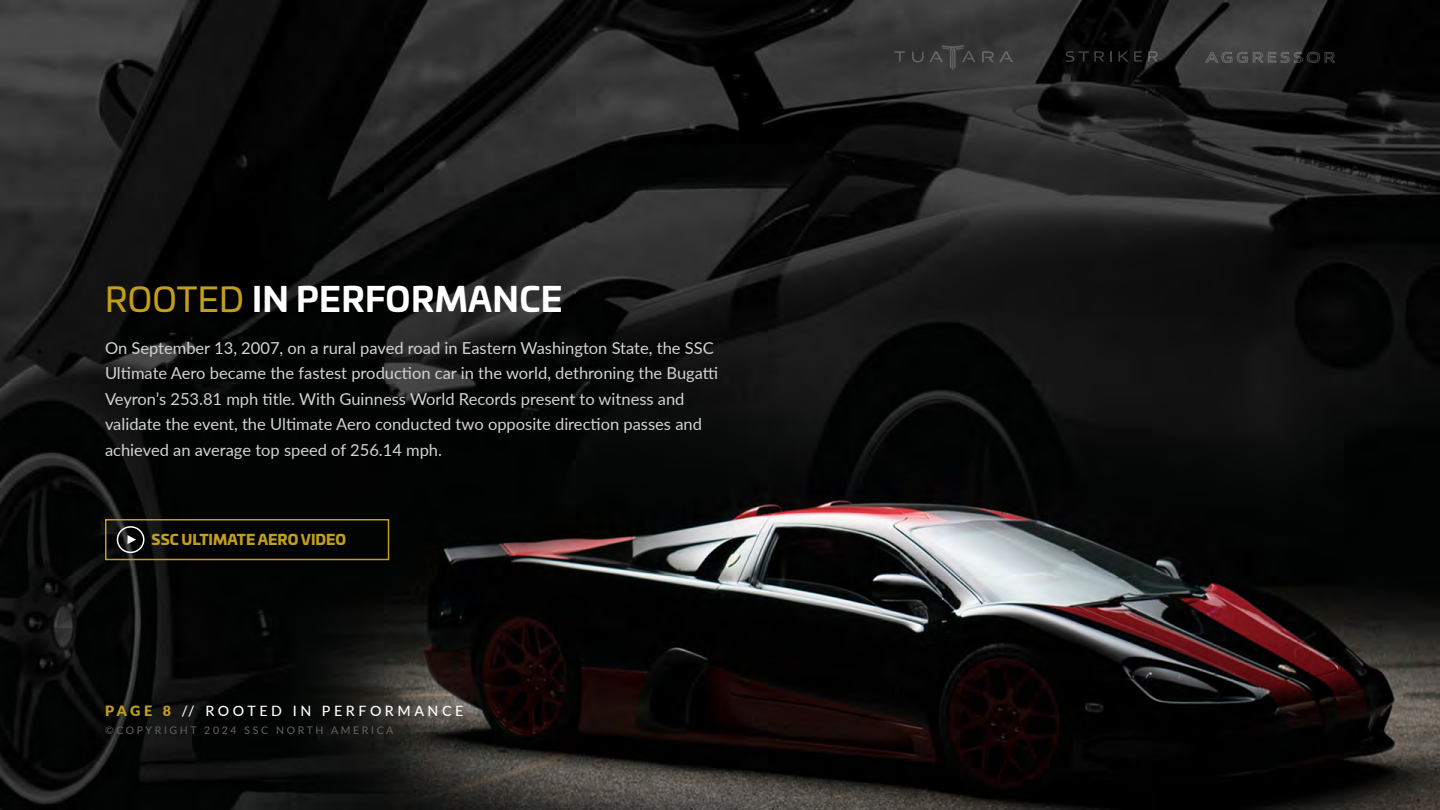
<style>
.page{position:relative;width:1440px;height:810px;background:#fff}
.page>*{position:absolute;margin:0;border:0;box-sizing:border-box;transform-origin:0 0}
.t1{font:700 33.75px "Univia Pro";letter-spacing:.01em;color:#fff}
.t2{font:16.5px/25.5px "Lato";color:#d1d3d4}
.t3{font:500 14.25px "Lato";letter-spacing:.25em;color:#fff}
.t4{font:900 14.25px "Univia Pro";color:#c19e1c}
.t5{font:10.5px "Lato";letter-spacing:.25em;color:#636466}
.s1{font-weight:400;color:#c19e1c}
.s2{font-weight:900;color:#c19e1c}
</style>
<div class="page">
<img style="left:0;top:0;width:1440px;height:810px">
<div style="left:105px;top:519px;width:284px;height:41px;border:2px solid #c19e1c"></div>
<div style="left:117px;top:526px;width:27px;height:27px;border:2px solid #fff;border-radius:50%"></div>
<svg style="left:128px;top:535px;width:8px;height:9px"></svg>
<svg style="left:1206px;top:52px;width:129px;height:11px"></svg>
<svg style="left:1066px;top:51px;width:38px;height:11px"></svg>
<svg style="left:1110px;top:51px;width:2px;height:11px"></svg>
<svg style="left:1118px;top:51px;width:24px;height:11px"></svg>
<svg style="left:1148px;top:51px;width:10px;height:11px"></svg>
<img style="left:894px;top:45px;width:119px;height:25px">
<h1 class="t1" style="left:105px;top:272px;width:459px"><span class="s1">ROOTED</span> IN PERFORMANCE</h1>
<p class="t2" style="left:105px;top:334px;width:615px">On September 13, 2007, on a rural paved road in Eastern Washington State, the SSC Ultimate Aero became the fastest production car in the world, dethroning the Bugatti Veyron’s 253.81 mph title. With Guinness World Records present to witness and validate the event, the Ultimate Aero conducted two opposite direction passes and achieved an average top speed of 256.14 mph.</p>
<p class="t4" style="left:152px;top:528px;width:196px">SSC ULTIMATE AERO VIDEO</p>
<p class="t3" style="left:105px;top:701px;width:360px"><span class="s2">PAGE 8</span> // ROOTED IN PERFORMANCE</p>
<p class="t5" style="left:105px;top:723px;width:290px">©COPYRIGHT 2024 SSC NORTH AMERICA</p>
</div>
